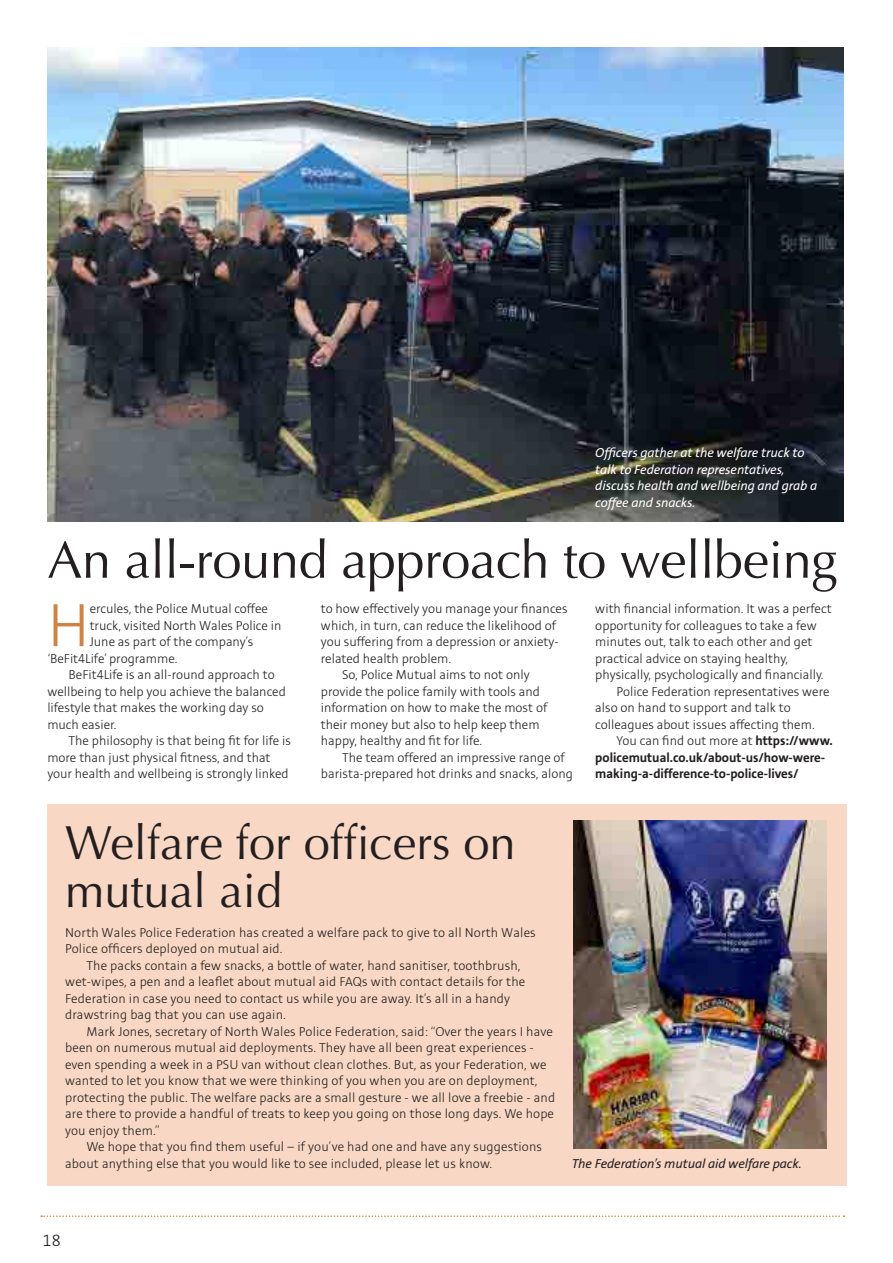
<style>
.page{position:relative;width:893px;height:1263px;background:#fff}
.page>*{position:absolute;margin:0;border:0;box-sizing:border-box;transform-origin:0 0}
.t1{font:300 67.35px "Stinnes Sans";color:#d18243}
.t2{font:52.5px "Optima";letter-spacing:-.01em;color:#231f20}
.t3{font:48px/48px "Optima";color:#231f20}
.t4{font:300 18px "Stinnes Sans";color:#231f20}
.t5{font:300 14.25px/16.5px "Stinnes Sans";color:#231f20}
.t6{font:italic 14.25px/16.5px "Stinnes Sans";letter-spacing:-.005em;color:#fff}
.t7{font:700 14.25px/16.5px "Stinnes Sans";color:#231f20}
.t8{font:italic 14.25px "Stinnes Sans";letter-spacing:-.005em;color:#231f20}
.s1{font-weight:300}
</style>
<div class="page">
<div style="left:47px;top:804px;width:800px;height:382px;background:#f8d8c4"></div>
<svg style="left:41px;top:1215px;width:804px;height:2px"></svg>
<img style="left:47px;top:47px;width:797px;height:475px">
<img style="left:573px;top:821px;width:253px;height:327px">
<p class="t6" style="left:595px;top:445px;width:223px">Officers gather at the welfare truck to talk to Federation representatives, discuss health and wellbeing and grab a coffee and snacks.</p>
<p class="t2" style="left:47px;top:529px;width:792px">An all-round approach to wellbeing</p>
<p class="t1" style="left:47px;top:594px;width:44px">H</p>
<p class="t5" style="left:90px;top:601px;width:180px">ercules, the Police Mutual coffee</p>
<p class="t5" style="left:321px;top:601px;width:248px">to how effectively you manage your finances which, in turn, can reduce the likelihood of you suffering from a depression or anxiety&shy;related health problem.</p>
<p class="t5" style="left:321px;top:667px;width:228px;text-indent:21px">So, Police Mutual aims to not only provide the police family with tools and information on how to make the most of their money but also to help keep them happy, healthy and fit for life.</p>
<p class="t5" style="left:321px;top:749px;width:253px;text-indent:21px">The team offered an impressive range of barista-prepared hot drinks and snacks, along</p>
<p class="t5" style="left:595px;top:601px;width:238px">with financial information. It was a perfect opportunity for colleagues to take a few minutes out, talk to each other and get practical advice on staying healthy, physically, psychologically and financially.</p>
<p class="t5" style="left:595px;top:683px;width:236px;text-indent:21px">Police Federation representatives were also on hand to support and talk to colleagues about issues affecting them.</p>
<p class="t7" style="left:595px;top:733px;width:239px;text-indent:21px"><span class="s1">You can find out more at</span> https://www. policemutual.co.uk/about-us/how-were&shy;making-a-difference-to-police-lives/</p>
<p class="t5" style="left:90px;top:617px;width:193px">truck, visited North Wales Police in</p>
<p class="t5" style="left:90px;top:634px;width:165px">June as part of the company’s</p>
<p class="t5" style="left:47px;top:650px;width:132px">‘BeFit4Life’ programme.</p>
<p class="t5" style="left:47px;top:667px;width:240px;text-indent:21px">BeFit4Life is an all-round approach to wellbeing to help you achieve the balanced lifestyle that makes the working day so much easier.</p>
<p class="t5" style="left:47px;top:733px;width:245px;text-indent:21px">The philosophy is that being fit for life is more than just physical fitness, and that your health and wellbeing is strongly linked</p>
<p class="t3" style="left:65px;top:819px;width:452px">Welfare for officers on mutual aid</p>
<p class="t5" style="left:65px;top:924px;width:472px">North Wales Police Federation has created a welfare pack to give to all North Wales<br>Police officers deployed on mutual aid.</p>
<p class="t5" style="left:65px;top:957px;width:462px;text-indent:21px">The packs contain a few snacks, a bottle of water, hand sanitiser, toothbrush, wet-wipes, a pen and a leaflet about mutual aid FAQs with contact details for the Federation in case you need to contact us while you are away. It’s all in a handy drawstring bag that you can use again.</p>
<p class="t5" style="left:65px;top:1023px;width:491px;text-indent:21px">Mark Jones, secretary of North Wales Police Federation, said: “Over the years I have been on numerous mutual aid deployments. They have all been great experiences - even spending a week in a PSU van without clean clothes. But, as your Federation, we wanted to let you know that we were thinking of you when you are on deployment, protecting the public. The welfare packs are a small gesture - we all love a freebie - and are there to provide a handful of treats to keep you going on those long days. We hope you enjoy them.”</p>
<p class="t5" style="left:65px;top:1139px;width:479px;text-indent:21px">We hope that you find them useful – if you’ve had one and have any suggestions about anything else that you would like to see included, please let us know.</p>
<p class="t8" style="left:572px;top:1157px;width:231px">The Federation’s mutual aid welfare pack.</p>
<p class="t4" style="left:43px;top:1232px;width:20px">18</p>
</div>
